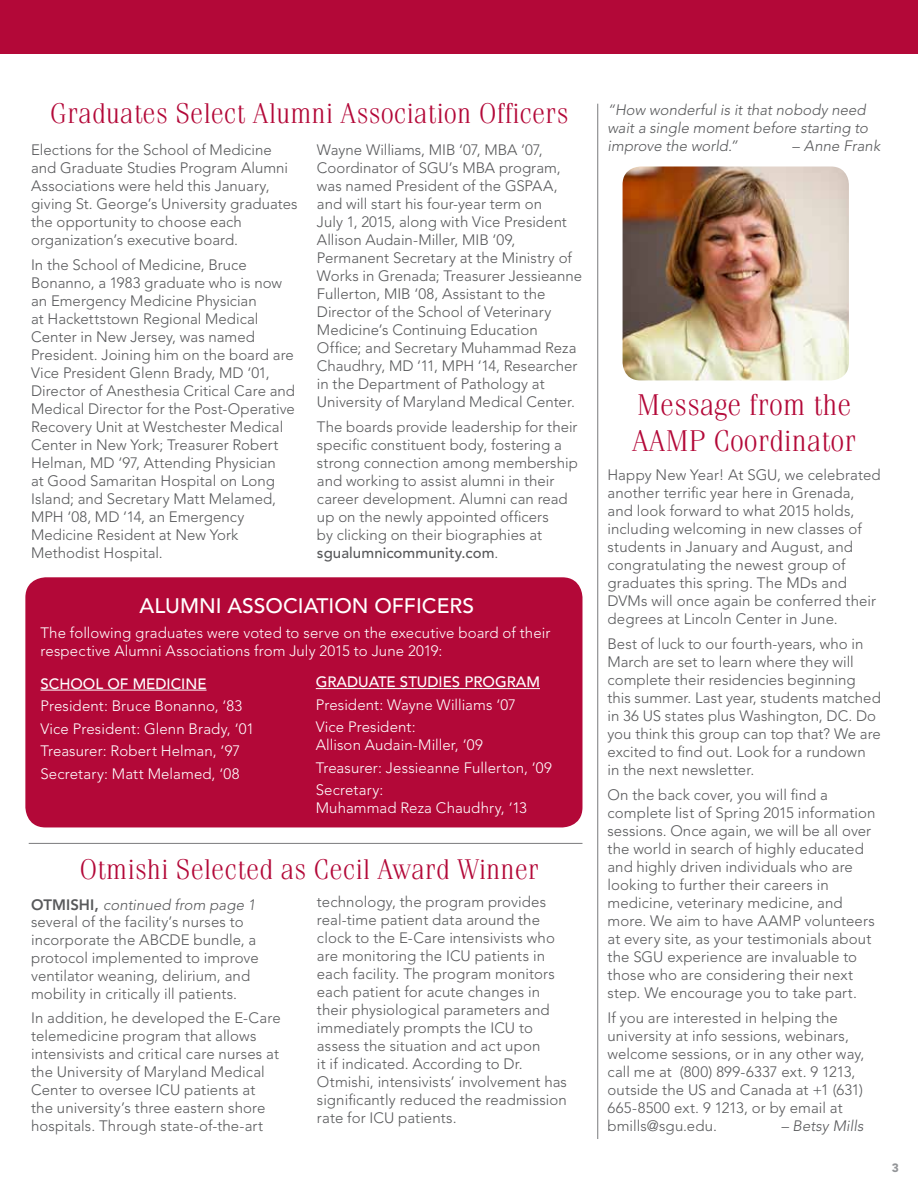
<style>
.page{position:relative;width:918px;height:1188px;background:#fff}
.page>*{position:absolute;margin:0;border:0;box-sizing:border-box;transform-origin:0 0}
.t1{font:300 30px/36px "Fenice Std";color:#b30838}
.t2{font:300 28.5px "Fenice Std";color:#b30838}
.t3{font:500 21px "Avenir";color:#fff}
.t4{font:300 15px/18px "Avenir LT Std";letter-spacing:.005em;color:#58595b}
.t5{font:300 15px/22.5px "Avenir LT Std";letter-spacing:.005em;color:#fff}
.t6{font:italic 300 15px/18px "Avenir LT Std";color:#58595b}
.t7{font:500 15px "Avenir";color:#fff}
.t8{font:900 12px "Avenir LT Std";color:#939598}
.s1{font-weight:500}
.s2{font-weight:800}
.s3{font-style:italic}
.s4{font-style:normal}
</style>
<div class="page">
<div style="left:0;top:0;width:918px;height:54px;background:#b30838"></div>
<hr style="left:597px;top:104px;width:1px;height:1035px;background:#58595b">
<hr style="left:29px;top:843px;width:553px;height:1px;background:#58595b">
<img style="left:623px;top:166px;width:226px;height:214px">
<div style="left:25px;top:577px;width:557px;height:250px;background:#b30838;border-radius:20px"></div>
<hr style="left:40px;top:690px;width:167px;height:1px;background:#fff">
<hr style="left:316px;top:688px;width:224px;height:1px;background:#fff">
<h2 class="t2" style="left:50px;top:97px;width:520px">Graduates Select Alumni Association Officers</h2>
<p class="t4" style="left:31px;top:141px;width:268px">Elections for the School of Medicine and Graduate Studies Program Alumni Associations were held this January, giving St. George’s University graduates the opportunity to choose each organization’s executive board.</p>
<p class="t4" style="left:31px;top:256px;width:266px">In the School of Medicine, Bruce Bonanno, a 1983 graduate who is now an Emergency Medicine Physician<br>at Hackettstown Regional Medical Center in New Jersey, was named President. Joining him on the board are Vice President Glenn Brady, MD ‘01, Director of Anesthesia Critical Care and Medical Director for the Post-Operative Recovery Unit at Westchester Medical Center in New York; Treasurer Robert Helman, MD ‘97, Attending Physician<br>at Good Samaritan Hospital on Long Island; and Secretary Matt Melamed, MPH ‘08, MD ‘14, an Emergency Medicine Resident at New York Methodist Hospital.</p>
<p class="t4" style="left:317px;top:141px;width:267px">Wayne Williams, MIB ‘07, MBA ‘07, Coordinator of SGU’s MBA program, was named President of the GSPAA, and will start his four-year term on<br>July 1, 2015, along with Vice President Allison Audain-Miller, MIB ‘09, Permanent Secretary at the Ministry of Works in Grenada; Treasurer Jessieanne Fullerton, MIB ‘08, Assistant to the Director of the School of Veterinary Medicine’s Continuing Education Office; and Secretary Muhammad Reza Chaudhry, MD ‘11, MPH ‘14, Researcher in the Department of Pathology at University of Maryland Medical Center.</p>
<p class="t4" style="left:317px;top:418px;width:262px">The boards provide leadership for their specific constituent body, fostering a strong connection among membership and working to assist alumni in their career development. Alumni can read up on the newly appointed officers<br>by clicking on their biographies at <span class="s1">sgualumnicommunity.com</span>.</p>
<h3 class="t3" style="left:140px;top:587px;width:336px">ALUMNI ASSOCIATION OFFICERS</h3>
<p class="t5" style="left:40px;top:624px;width:511px;line-height:18px">The following graduates were voted to serve on the executive board of their respective Alumni Associations from July 2015 to June 2019:</p>
<p class="t7" style="left:40px;top:671px;width:168px">SCHOOL OF MEDICINE</p>
<p class="t5" style="left:40px;top:695px;width:215px">President: Bruce Bonanno, ‘83<br>Vice President: Glenn Brady, ‘01<br>Treasurer: Robert Helman, ‘97<br>Secretary: Matt Melamed, ‘08</p>
<p class="t7" style="left:316px;top:669px;width:226px">GRADUATE STUDIES PROGRAM</p>
<p class="t5" style="left:316px;top:694px;width:202px">President: Wayne Williams ‘07<br>Vice President:</p>
<p class="t5" style="left:316px;top:734px;width:238px">Allison Audain-Miller, ‘09<br>Treasurer: Jessieanne Fullerton, ‘09<br>Secretary:</p>
<p class="t5" style="left:316px;top:797px;width:213px">Muhammad Reza Chaudhry, ‘13</p>
<h2 class="t2" style="left:79px;top:853px;width:461px">Otmishi Selected as Cecil Award Winner</h2>
<p class="t4" style="left:31px;top:895px;width:229px"><span class="s2">OTMISHI,</span> <span class="s3">continued from page 1 </span>several of the facility’s nurses to incorporate the ABCDE bundle, a protocol implemented to improve ventilator weaning, delirium, and mobility in critically ill patients.</p>
<p class="t4" style="left:31px;top:1009px;width:251px">In addition, he developed the E-Care telemedicine program that allows intensivists and critical care nurses at the University of Maryland Medical Center to oversee ICU patients at the university’s three eastern shore hospitals. Through state-of-the-art</p>
<p class="t4" style="left:317px;top:893px;width:252px">technology, the program provides real-time patient data around the clock to the E-Care intensivists who are monitoring the ICU patients in each facility. The program monitors each patient for acute changes in their physiological parameters and immediately prompts the ICU to assess the situation and act upon<br>it if indicated. According to Dr.<br>Otmishi, intensivists’ involvement has significantly reduced the readmission rate for ICU patients.</p>
<p class="t6" style="left:607px;top:101px;width:262px">“How wonderful is it that nobody need wait a single moment before starting to improve the world.”</p>
<p class="t6" style="left:793px;top:137px;width:89px"><span class="s4">–</span> Anne Frank</p>
<h1 class="t1" style="left:632px;top:387px;width:225px">Message from the<br>AAMP Coordinator</h1>
<p class="t4" style="left:608px;top:466px;width:275px">Happy New Year! At SGU, we celebrated another terrific year here in Grenada, and look forward to what 2015 holds, including welcoming in new classes of students in January and August, and congratulating the newest group of graduates this spring. The MDs and DVMs will once again be conferred their degrees at Lincoln Center in June.</p>
<p class="t4" style="left:608px;top:635px;width:275px">Best of luck to our fourth-years, who in March are set to learn where they will complete their residencies beginning this summer. Last year, students matched in 36 US states plus Washington, DC. Do you think this group can top that? We are excited to find out. Look for a rundown in the next newsletter.</p>
<p class="t4" style="left:608px;top:786px;width:269px">On the back cover, you will find a complete list of Spring 2015 information sessions. Once again, we will be all over the world in search of highly educated and highly driven individuals who are looking to further their careers in medicine, veterinary medicine, and more. We aim to have AAMP volunteers at every site, as your testimonials about the SGU experience are invaluable to those who are considering their next step. We encourage you to take part.</p>
<p class="t4" style="left:608px;top:1008px;width:259px">If you are interested in helping the university at info sessions, webinars, welcome sessions, or in any other way, call me at (800) 899-6337 ext. 9 1213, outside the US and Canada at +1 (631)<br>665-8500 ext. 9 1213, or by email at bmills@sgu.edu.</p>
<p class="t6" style="left:781px;top:1117px;width:84px">– Betsy Mills</p>
<p class="t8" style="left:892px;top:1161px;width:9px">3</p>
</div>
